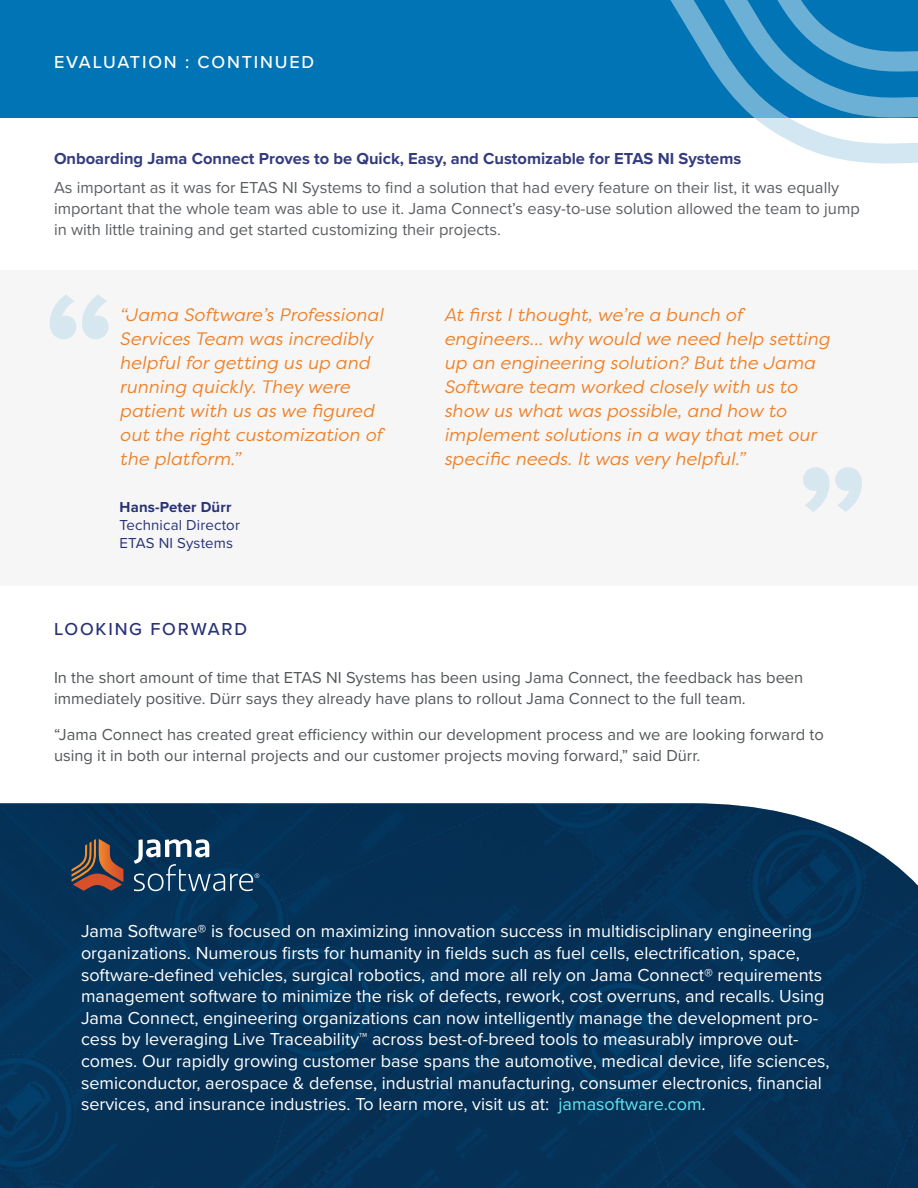
<style>
.page{position:relative;width:918px;height:1188px;background:#fff}
.page>*{position:absolute;margin:0;border:0;box-sizing:border-box;transform-origin:0 0}
.t1{font:18px/21.6px "Proxima Nova";color:#fff}
.t2{font:italic 18px/24px "Filson Pro";letter-spacing:.01em;color:#ee8129}
.t3{font:500 18px "Proxima Nova";letter-spacing:.1em;color:#fff}
.t4{font:500 18px "Proxima Nova";letter-spacing:.1em;color:#293277}
.t5{font:16.5px/21px "Proxima Nova";color:#525759}
.Bullets_Summary_Page{font:16.5px/21px "Proxima Nova";color:#5c5f62}
.list_text{font:700 16.5px "Proxima Nova";color:#343c7f}
.t6{font:15px/18px "Proxima Nova";letter-spacing:.01em;color:#293278}
.s1{font-weight:700}
.s2{color:#61e6ee}
</style>
<div class="page">
<div style="left:0;top:0;width:918px;height:117px;background:#0074b5"></div>
<svg style="left:611px;top:117px;width:307px;height:47px"></svg>
<svg style="left:664px;top:0;width:254px;height:118px"></svg>
<svg style="left:50px;top:294px;width:59px;height:45px"></svg>
<svg style="left:803px;top:467px;width:59px;height:45px"></svg>
<img style="left:0;top:803px;width:918px;height:385px">
<svg style="left:134px;top:839px;width:125px;height:52px;background:#335979"></svg>
<svg style="left:72px;top:839px;width:51px;height:52px;background:#5c4745"></svg>
<img style="left:99px;top:839px;width:24px;height:43px">
<p class="t3" style="left:54px;top:49px;width:262px">EVALUATION : CONTINUED</p>
<p class="list_text" style="left:54px;top:146px;width:689px">Onboarding Jama Connect Proves to be Quick, Easy, and Customizable for ETAS NI Systems</p>
<p class="Bullets_Summary_Page" style="left:54px;top:177px;width:807px">As important as it was for ETAS NI Systems to find a solution that had every feature on their list, it was equally important that the whole team was able to use it. Jama Connect’s easy-to-use solution allowed the team to jump in with little training and get started customizing their projects.</p>
<p class="t2" style="left:120px;top:302px;width:265px">“Jama Software’s Professional<br>Services Team was incredibly helpful for getting us up and running quickly. They were patient with us as we figured out the right customization of the platform.”</p>
<p class="t2" style="left:444px;top:302px;width:387px">At first I thought, we’re a bunch of engineers... why would we need help setting up an engineering solution? But the Jama Software team worked closely with us to show us what was possible, and how to implement solutions in a way that met our specific needs. It was very helpful.”</p>
<p class="t6" style="left:120px;top:497px;width:122px"><span class="s1">Hans-Peter Dürr<br></span>Technical Director<br>ETAS NI Systems</p>
<p class="t4" style="left:54px;top:615px;width:195px">LOOKING FORWARD</p>
<p class="t5" style="left:54px;top:666px;width:751px">In the short amount of time that ETAS NI Systems has been using Jama Connect, the feedback has been immediately positive. Dürr says they already have plans to rollout Jama Connect to the full team.</p>
<p class="t5" style="left:54px;top:723px;width:771px">“Jama Connect has created great efficiency within our development process and we are looking forward to using it in both our internal projects and our customer projects moving forward,” said Dürr.</p>
<p class="t1" style="left:81px;top:920px;width:750px">Jama Software® is focused on maximizing innovation success in multidisciplinary engineering organizations. Numerous firsts for humanity in fields such as fuel cells, electrification, space, software-defined vehicles, surgical robotics, and more all rely on Jama Connect® requirements management software to minimize the risk of defects, rework, cost overruns, and recalls. Using Jama Connect, engineering organizations can now intelligently manage the development pro&shy;cess by leveraging Live Traceability™ across best-of-breed tools to measurably improve out&shy;comes. Our rapidly growing customer base spans the automotive, medical device, life sciences, semiconductor, aerospace &amp; defense, industrial manufacturing, consumer electronics, financial services, and insurance industries. To learn more, visit us at: <span class="s2">jamasoftware.com</span>.</p>
</div>
